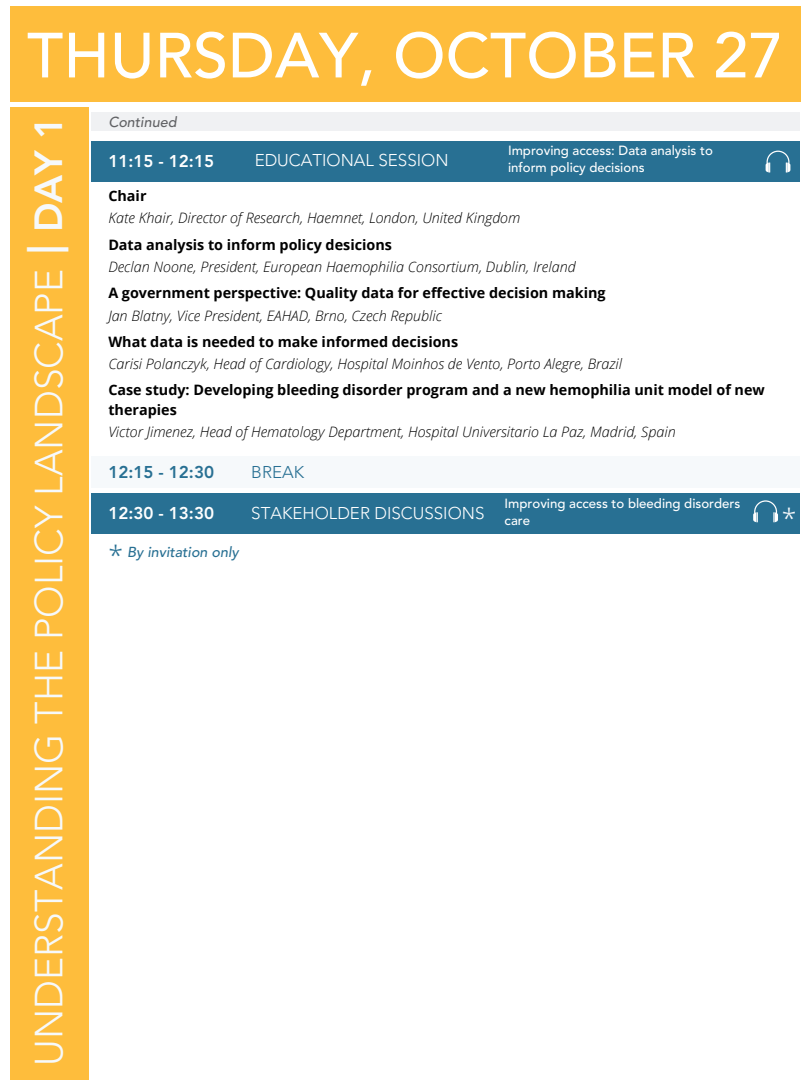
<style>
.page{position:relative;width:810px;height:1080px;background:#fff}
.page>*{position:absolute;margin:0;border:0;box-sizing:border-box;transform-origin:0 0}
.t1{font:500 63.12px "Avenir LT Std";color:#fff}
.t2{font:800 41.44px "Avenir LT Std";color:#f6f9fb}
.t3{font:300 38.94px "Avenir LT Std";color:#f6f9fb}
.t4{font:300 26.62px "Open Sans";color:#f6f9fb}
.t5{font:300 26.62px "Open Sans";color:#287093}
.t6{font:300 16.94px "Avenir LT Std";color:#fff}
.t7{font:800 16.94px "Avenir LT Std";color:#fff}
.t8{font:800 16.94px "Avenir LT Std";color:#287093}
.t9{font:300 16.94px "Avenir LT Std";color:#287093}
.t10{font:italic 300 14.38px "Open Sans";color:#000}
.t11{font:700 14.38px/19.7px "Open Sans";color:#000}
.t12{font:italic 500 14.38px "Avenir LT Std";color:#287093}
.t13{font:italic 500 14.38px "Avenir LT Std";color:#616265}
.t14{font:500 13.19px/16.4px "Avenir LT Std";color:#fff}
.s1{font-weight:800}
</style>
<div class="page">
<div style="left:10px;top:7px;width:791px;height:95px;background:#febd3c"></div>
<div style="left:10px;top:107px;width:78px;height:973px;background:#febd3c"></div>
<div style="left:92px;top:141px;width:708px;height:41px;background:#287093"></div>
<div style="left:92px;top:493px;width:708px;height:41px;background:#287093"></div>
<div style="left:92px;top:456px;width:708px;height:32px;background:#f6f9fb"></div>
<svg style="left:766px;top:151px;width:24px;height:22px"></svg>
<svg style="left:753px;top:500px;width:25px;height:22px"></svg>
<div style="left:92px;top:112px;width:708px;height:19px;background:#f0f1f3"></div>
<h1 class="t1" style="left:27px;top:30px;width:758px">THURSDAY, OCTOBER 27</h1>
<h3 class="t3" style="left:33px;top:1066px;width:952px;rotate:-90deg">UNDERSTANDING THE POLICY LANDSCAPE <span class="s1">DAY 1</span></h3>
<p class="t13" style="left:108px;top:116px;width:70px">Continued</p>
<p class="t7" style="left:108px;top:154px;width:107px">11:15 - 12:15</p>
<p class="t6" style="left:255px;top:153px;width:195px">EDUCATIONAL SESSION</p>
<p class="t14" style="left:508px;top:144px;width:206px">Improving access: Data analysis to inform policy decisions</p>
<p class="t11" style="left:108px;top:185px;width:40px">Chair</p>
<p class="t10" style="left:108px;top:208px;width:414px">Kate Khair, Director of Research, Haemnet, London, United Kingdom</p>
<h2 class="t2" style="left:27px;top:254px;width:11px;rotate:-90deg">|</h2>
<p class="t11" style="left:108px;top:235px;width:285px">Data analysis to inform policy desicions</p>
<p class="t10" style="left:108px;top:257px;width:469px">Declan Noone, President, European Haemophilia Consortium, Dublin, Ireland</p>
<p class="t11" style="left:108px;top:283px;width:499px">A government perspective: Quality data for effective decision making</p>
<p class="t10" style="left:108px;top:305px;width:335px">Jan Blatny, Vice President, EAHAD, Brno, Czech Republic</p>
<p class="t11" style="left:108px;top:331px;width:351px">What data is needed to make informed decisions</p>
<p class="t10" style="left:108px;top:354px;width:515px">Carisi Polanczyk, Head of Cardiology, Hospital Moinhos de Vento, Porto Alegre, Brazil</p>
<p class="t11" style="left:108px;top:380px;width:658px">Case study: Developing bleeding disorder program and a new hemophilia unit model of new therapies</p>
<p class="t10" style="left:108px;top:422px;width:569px">Victor Jimenez, Head of Hematology Department, Hospital Universitario La Paz, Madrid, Spain</p>
<p class="t8" style="left:108px;top:465px;width:107px">12:15 - 12:30</p>
<p class="t9" style="left:251px;top:465px;width:54px">BREAK</p>
<p class="t7" style="left:108px;top:506px;width:107px">12:30 - 13:30</p>
<p class="t6" style="left:251px;top:506px;width:235px">STAKEHOLDER DISCUSSIONS</p>
<p class="t14" style="left:505px;top:497px;width:237px">Improving access to bleeding disorders care</p>
<h3 class="t4" style="left:782px;top:500px;width:16px">*</h3>
<h3 class="t5" style="left:108px;top:537px;width:16px">*</h3>
<p class="t12" style="left:127px;top:546px;width:113px">By invitation only</p>
</div>
